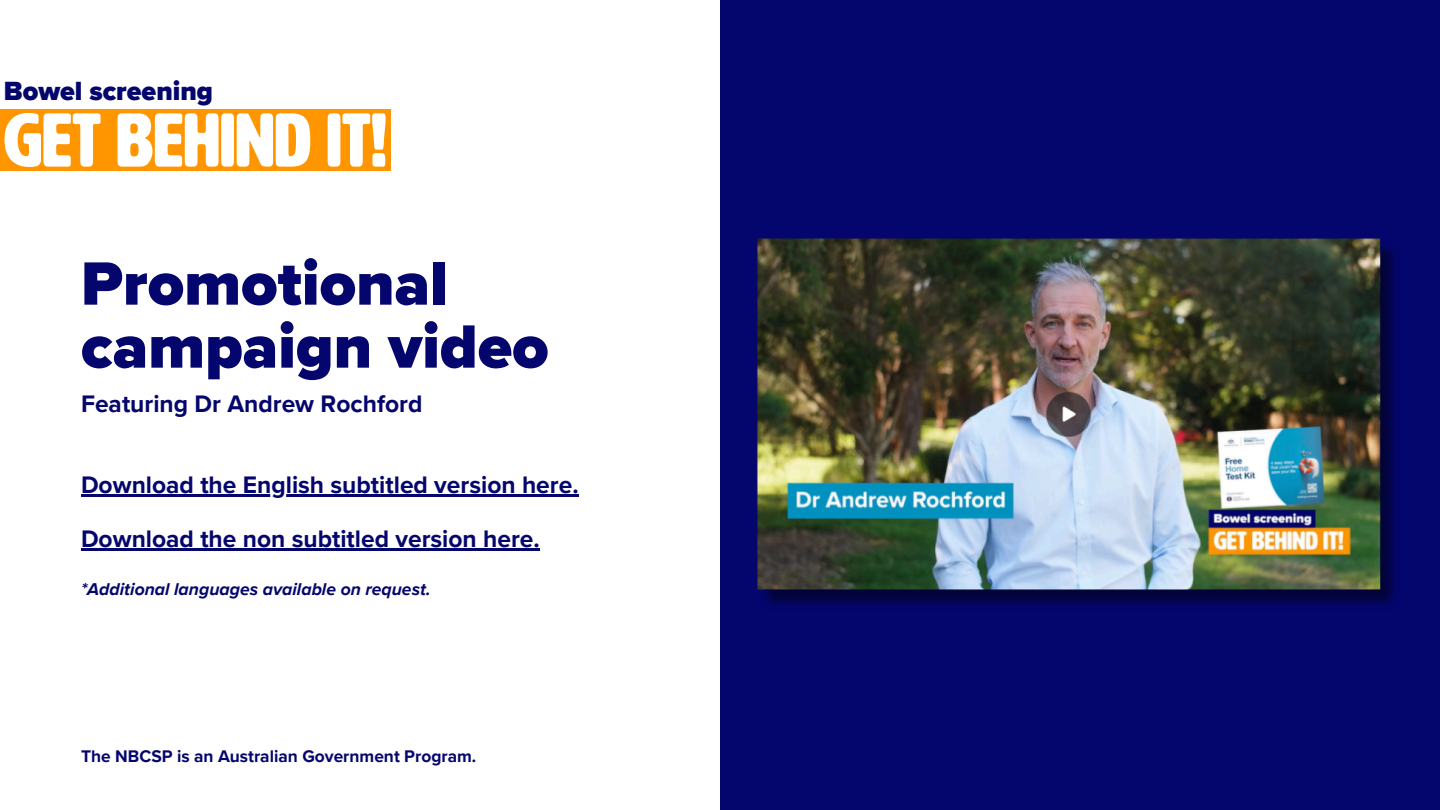
<style>
.page{position:relative;width:1440px;height:810px;background:#05066d}
.page>*{position:absolute;margin:0;border:0;box-sizing:border-box;transform-origin:0 0}
.t1{font:75px "HWT Artz W00";color:#fff}
.t2{font:900 63.4px/63px "Proxima Nova";color:#05066d}
.t3{font:900 27.1px "Proxima Nova";color:#05066d}
.t4{font:700 24.6px "Proxima Nova";color:#05066d}
.t5{font:italic 700 17.6px "Proxima Nova";color:#05066d}
.t6{font:700 17.4px "Proxima Nova";color:#05066d}
</style>
<div class="page">
<div style="left:0;top:0;width:720px;height:810px;background:#fff"></div>
<div style="left:0;top:109px;width:391px;height:62px;background:#ff9600"></div>
<img style="left:757px;top:238px;width:638px;height:367px">
<hr style="left:81px;top:494px;width:498px;height:3px;background:#05066d">
<hr style="left:81px;top:548px;width:459px;height:3px;background:#05066d">
<p class="t3" style="left:4px;top:75px;width:211px">Bowel screening</p>
<p class="t1" style="left:4px;top:101px;width:385px">GET BEHIND IT!</p>
<h3 class="t2" style="left:81px;top:253px;width:469px">Promotional campaign video</h3>
<p class="t4" style="left:81px;top:389px;width:343px">Featuring Dr Andrew Rochford</p>
<p class="t4" style="left:81px;top:470px;width:499px">Download the English subtitled version here.</p>
<h3 class="t4" style="left:81px;top:524px;width:460px">Download the non subtitled version here.</h3>
<h1 class="t5" style="left:81px;top:579px;width:351px">*Additional languages available on request.</h1>
<p class="t6" style="left:81px;top:746px;width:397px">The NBCSP is an Australian Government Program.</p>
</div>
